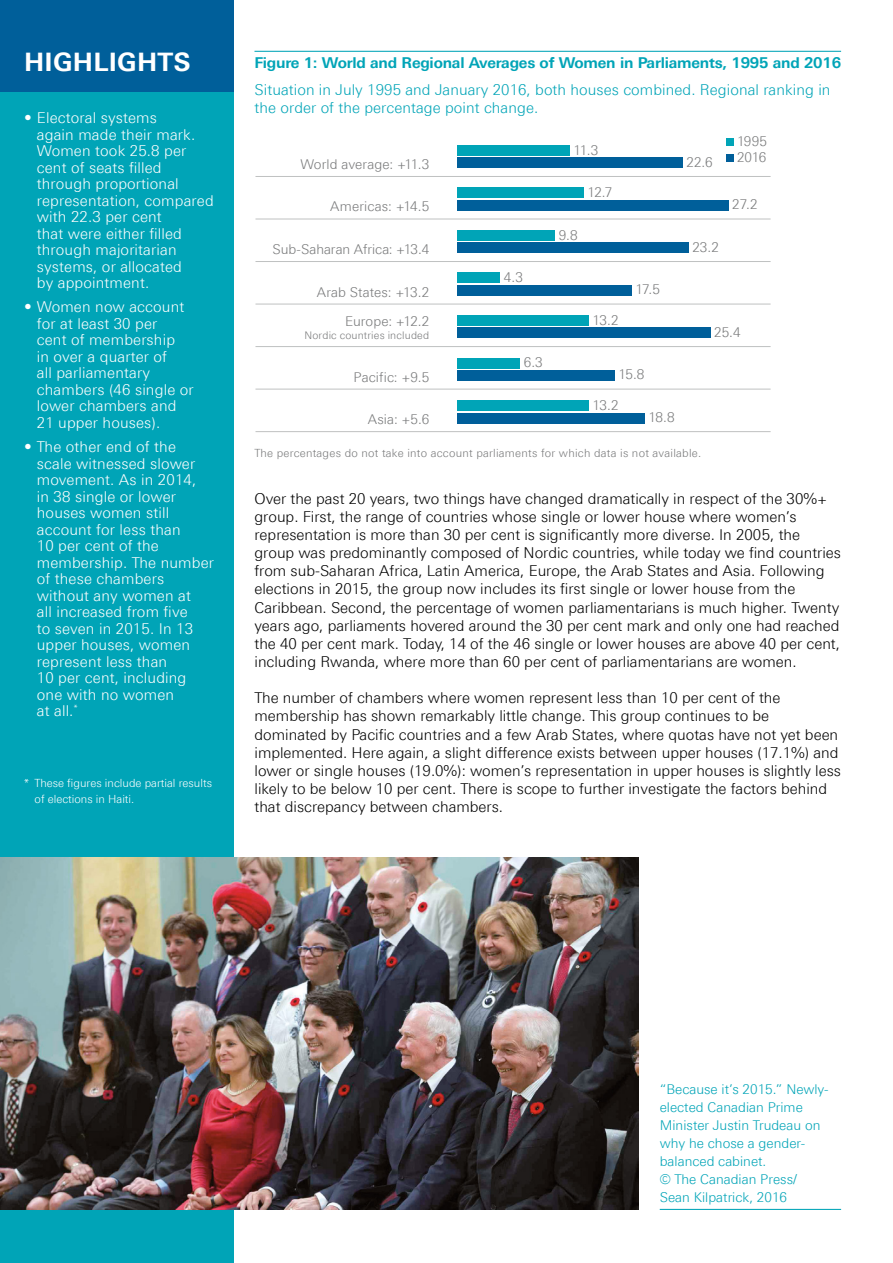
<style>
.page{position:relative;width:893px;height:1263px;background:#fff}
.page>*{position:absolute;margin:0;border:0;box-sizing:border-box;transform-origin:0 0}
.t1{font:700 25.5px "LT Univers Basic";letter-spacing:.01em;color:#fff}
.t2{font:300 15px/18.1px "LT Univers Basic";color:#000}
.t3{font:300 15px/16.5px "LT Univers Basic";letter-spacing:.01em;color:#fff}
.t4{font:300 15px/18.1px "LT Univers Basic";letter-spacing:.005em;color:#00a4b7}
.t5{font:700 15px "LT Univers Basic";letter-spacing:-.015em;color:#00a4b7}
.t6{font:300 13.5px "LT Univers Basic";letter-spacing:.005em;color:#797a7b}
.t7{font:300 13.5px/18.1px "LT Univers Basic";color:#00a4b7}
.t8{font:300 11.25px "LT Univers Basic";letter-spacing:.02em;color:#797a7b}
.t9{font:300 11.25px/16.5px "LT Univers Basic";color:#fff}
.t10{font:300 10.5px "LT Univers Basic";letter-spacing:.015em;color:#797a7b}
</style>
<div class="page">
<hr style="left:254px;top:51px;width:587px;height:1px;background:#00a4b7">
<div style="left:726px;top:155px;width:8px;height:7px;background:#005f9a"></div>
<div style="left:457px;top:158px;width:225px;height:10px;background:#005f9a"></div>
<div style="left:457px;top:200px;width:271px;height:10px;background:#005f9a"></div>
<div style="left:457px;top:243px;width:231px;height:10px;background:#005f9a"></div>
<div style="left:457px;top:285px;width:174px;height:11px;background:#005f9a"></div>
<div style="left:457px;top:328px;width:253px;height:10px;background:#005f9a"></div>
<div style="left:457px;top:370px;width:157px;height:11px;background:#005f9a"></div>
<div style="left:457px;top:413px;width:187px;height:10px;background:#005f9a"></div>
<div style="left:726px;top:138px;width:8px;height:8px;background:#00a4b7"></div>
<div style="left:457px;top:145px;width:113px;height:10px;background:#00a4b7"></div>
<div style="left:457px;top:188px;width:127px;height:10px;background:#00a4b7"></div>
<div style="left:457px;top:230px;width:98px;height:11px;background:#00a4b7"></div>
<div style="left:457px;top:273px;width:43px;height:10px;background:#00a4b7"></div>
<div style="left:457px;top:315px;width:132px;height:11px;background:#00a4b7"></div>
<div style="left:457px;top:358px;width:63px;height:10px;background:#00a4b7"></div>
<div style="left:457px;top:400px;width:132px;height:11px;background:#00a4b7"></div>
<hr style="left:255px;top:431px;width:516px;height:1px;background:#bfc1c1">
<hr style="left:255px;top:389px;width:516px;height:1px;background:#bfc1c1">
<hr style="left:255px;top:346px;width:516px;height:1px;background:#bfc1c1">
<hr style="left:255px;top:304px;width:516px;height:1px;background:#bfc1c1">
<hr style="left:255px;top:261px;width:516px;height:1px;background:#bfc1c1">
<hr style="left:255px;top:219px;width:516px;height:1px;background:#bfc1c1">
<hr style="left:255px;top:176px;width:516px;height:1px;background:#bfc1c1">
<div style="left:0;top:0;width:233px;height:1263px;background:#00a4b7"></div>
<div style="left:0;top:0;width:233px;height:91px;background:#005f9a"></div>
<hr style="left:660px;top:1209px;width:181px;height:1px;background:#00a4b7">
<img style="left:0;top:858px;width:638px;height:352px">
<h1 class="t1" style="left:24px;top:47px;width:168px">HIGHLIGHTS</h1>
<p class="t3" style="left:37px;top:109px;width:178px;text-indent:-13px">• Electoral systems<br>again made their mark.<br>Women took 25.8 per cent of seats filled through proportional representation, compared with 22.3 per cent<br>that were either filled through majoritarian systems, or allocated<br>by appointment.</p>
<p class="t3" style="left:37px;top:299px;width:158px;text-indent:-13px">• Women now account for at least 30 per<br>cent of membership<br>in over a quarter of<br>all parliamentary chambers (46 single or lower chambers and<br>21 upper houses).</p>
<p class="t3" style="left:37px;top:438px;width:179px;text-indent:-13px">• The other end of the scale witnessed slower movement. As in 2014,<br>in 38 single or lower houses women still account for less than<br>10 per cent of the membership. The number of these chambers without any women at<br>all increased from five<br>to seven in 2015. In 13 upper houses, women represent less than<br>10 per cent, including one with no women<br>at all.<sup>*</sup></p>
<p class="t9" style="left:35px;top:774px;width:179px;text-indent:-11px">* These figures include partial results of elections in Haiti.</p>
<p class="t5" style="left:254px;top:54px;width:588px">Figure 1: World and Regional Averages of Women in Parliaments, 1995 and 2016</p>
<p class="t4" style="left:254px;top:81px;width:577px">Situation in July 1995 and January 2016, both houses combined. Regional ranking in the order of the percentage point change.</p>
<p class="t6" style="left:737px;top:149px;width:31px">2016</p>
<p class="t6" style="left:737px;top:133px;width:32px">1995</p>
<p class="t6" style="left:574px;top:142px;width:26px">11.3</p>
<p class="t6" style="left:686px;top:154px;width:28px">22.6</p>
<p class="t6" style="left:300px;top:156px;width:130px">World average: +11.3</p>
<p class="t6" style="left:588px;top:184px;width:26px">12.7</p>
<p class="t6" style="left:330px;top:199px;width:100px">Americas: +14.5</p>
<p class="t6" style="left:732px;top:197px;width:27px">27.2</p>
<p class="t6" style="left:272px;top:241px;width:158px">Sub-Saharan Africa: +13.4</p>
<p class="t6" style="left:559px;top:227px;width:20px">9.8</p>
<p class="t6" style="left:692px;top:239px;width:28px">23.2</p>
<p class="t6" style="left:504px;top:269px;width:21px">4.3</p>
<p class="t6" style="left:317px;top:284px;width:114px">Arab States: +13.2</p>
<p class="t6" style="left:635px;top:282px;width:26px">17.5</p>
<p class="t6" style="left:345px;top:314px;width:86px">Europe: +12.2</p>
<p class="t10" style="left:304px;top:329px;width:126px">Nordic countries included</p>
<p class="t6" style="left:593px;top:312px;width:28px">13.2</p>
<p class="t6" style="left:714px;top:324px;width:28px">25.4</p>
<p class="t6" style="left:524px;top:355px;width:21px">6.3</p>
<p class="t6" style="left:354px;top:369px;width:77px">Pacific: +9.5</p>
<p class="t6" style="left:618px;top:367px;width:27px">15.8</p>
<p class="t6" style="left:593px;top:397px;width:28px">13.2</p>
<p class="t6" style="left:368px;top:411px;width:63px">Asia: +5.6</p>
<p class="t6" style="left:648px;top:409px;width:28px">18.8</p>
<p class="t8" style="left:254px;top:446px;width:448px">The percentages do not take into account parliaments for which data is not available.</p>
<p class="t2" style="left:254px;top:489px;width:588px">Over the past 20 years, two things have changed dramatically in respect of the 30%+ group. First, the range of countries whose single or lower house where women’s representation is more than 30 per cent is significantly more diverse. In 2005, the group was predominantly composed of Nordic countries, while today we find countries from sub-Saharan Africa, Latin America, Europe, the Arab States and Asia. Following elections in 2015, the group now includes its first single or lower house from the Caribbean. Second, the percentage of women parliamentarians is much higher. Twenty years ago, parliaments hovered around the 30 per cent mark and only one had reached the 40 per cent mark. Today, 14 of the 46 single or lower houses are above 40 per cent, including Rwanda, where more than 60 per cent of parliamentarians are women.</p>
<p class="t2" style="left:254px;top:689px;width:588px">The number of chambers where women represent less than 10 per cent of the membership has shown remarkably little change. This group continues to be dominated by Pacific countries and a few Arab States, where quotas have not yet been implemented. Here again, a slight difference exists between upper houses (17.1%) and lower or single houses (19.0%): women’s representation in upper houses is slightly less likely to be below 10 per cent. There is scope to further investigate the factors behind that discrepancy between chambers.</p>
<p class="t7" style="left:660px;top:1079px;width:170px">“Because it’s 2015.” Newly&shy;elected Canadian Prime<br>Minister Justin Trudeau on why he chose a gender&shy;balanced cabinet.<br>© The Canadian Press/<br>Sean Kilpatrick, 2016</p>
</div>
